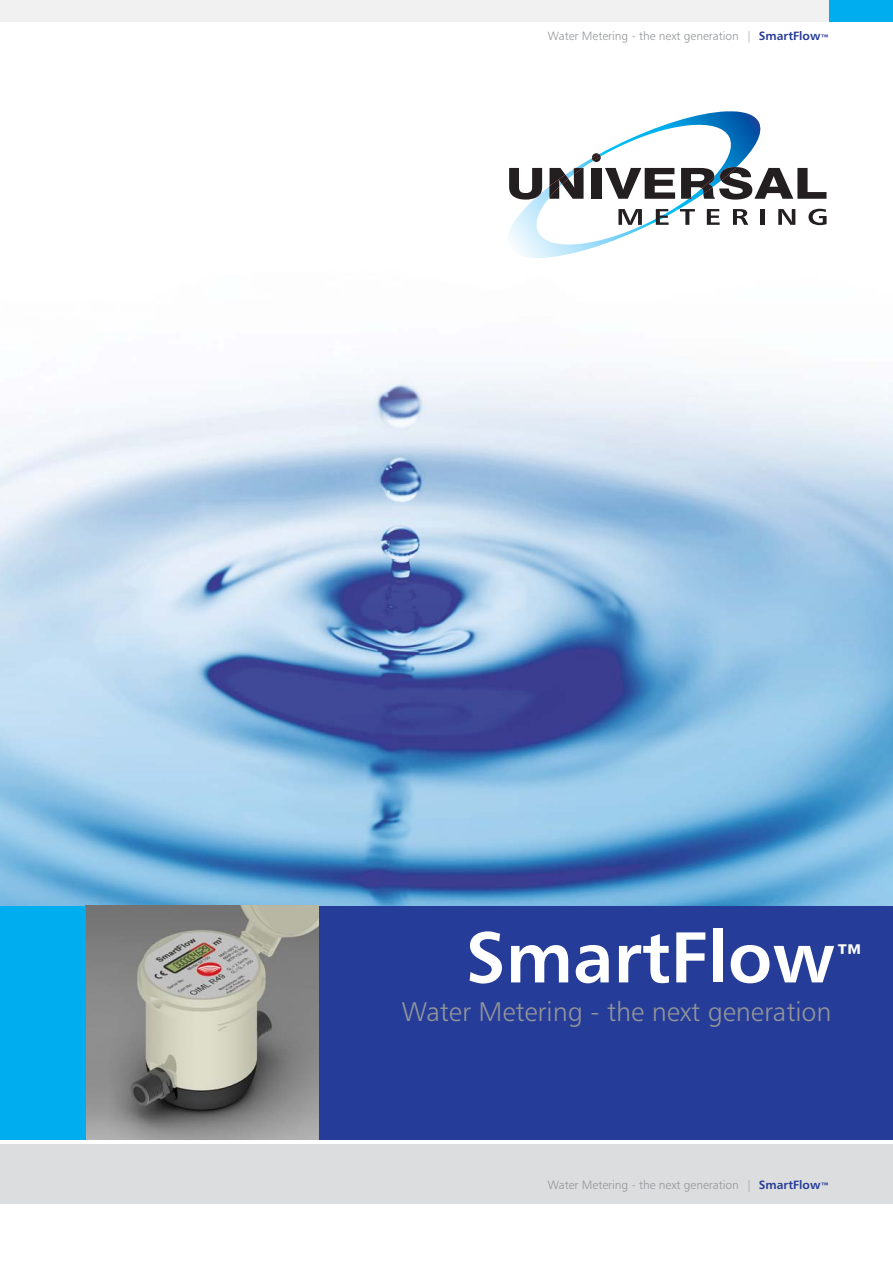
<style>
.page{position:relative;width:893px;height:1263px;background:#fff}
.page>*{position:absolute;margin:0;border:0;box-sizing:border-box;transform-origin:0 0}
.t1{font:72px "Humanist 777 BT Bold B";color:#fff}
.t2{font:27px "Humanist 777 BT Light B";color:#939598}
.t3{font:12px "Humanist 777 BT Light B";color:#939598}
.s1{font-family:"Humanist 777 BT Bold B";color:#253c98}
</style>
<div class="page">
<img style="left:0;top:21px;width:893px;height:885px">
<div style="left:0;top:0;width:893px;height:21px;background:#f1f1f2"></div>
<div style="left:829px;top:0;width:64px;height:21px;background:#00aeef"></div>
<div style="left:0;top:906px;width:893px;height:234px;background:#253c98"></div>
<div style="left:0;top:1144px;width:893px;height:59px;background:#dcddde"></div>
<img style="left:85px;top:906px;width:234px;height:234px">
<div style="left:0;top:906px;width:85px;height:234px;background:#00aeef"></div>
<svg style="left:507px;top:111px;width:320px;height:147px"></svg>
<p class="t3" style="left:548px;top:31px;width:283px">Water Metering - the next generation | <span class="s1">SmartFlow</span><sub>™</sub></p>
<h1 class="t1" style="left:465px;top:928px;width:401px">SmartFlow<sup>™</sup></h1>
<h2 class="t2" style="left:402px;top:1001px;width:431px">Water Metering - the next generation</h2>
<p class="t3" style="left:548px;top:1180px;width:283px">Water Metering - the next generation | <span class="s1">SmartFlow</span><sub>™</sub></p>
</div>
